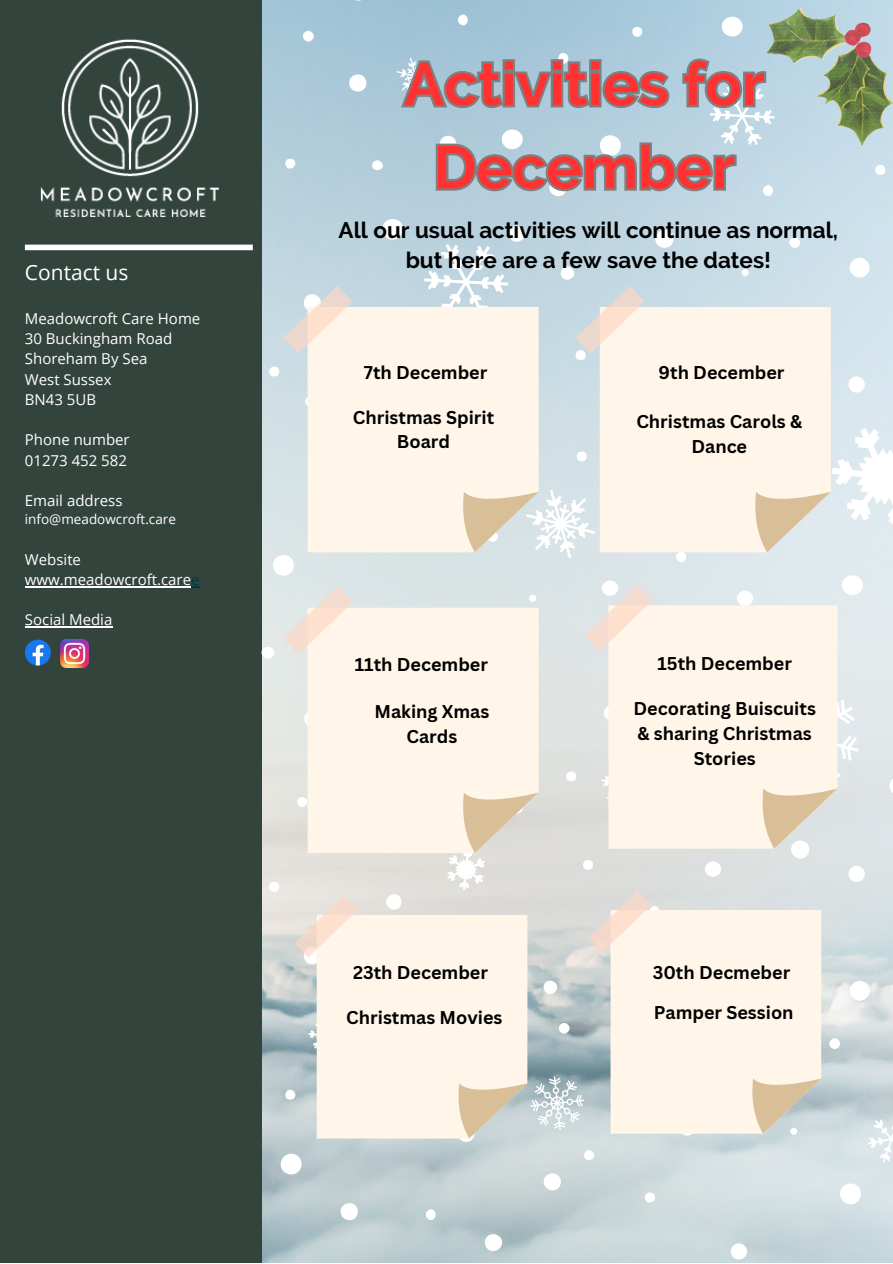
<style>
.page{position:relative;width:893px;height:1264px;background:#fff}
.page>*{position:absolute;margin:0;border:0;box-sizing:border-box;transform-origin:0 0}
.t1{font:700 60px/83.2px "Raleway";color:#ff3131;text-align:center}
.t2{font:700 22.5px/30.3px "Raleway";color:#000;text-align:center}
.t3{font:21px "Open Sans";color:#fff}
.t4{font:700 18px/24.8px "Canva Sans";color:#000;text-align:center}
.t5{font:15px "Open Sans";color:#fff}
.t6{font:13.5px "Open Sans";color:#fff}
.s1{color:#04383f}
</style>
<div class="page">
<img style="left:261px;top:0;width:631px;height:1262px">
<div style="left:0;top:0;width:261px;height:1262px;background:#33443c"></div>
<img style="left:24px;top:39px;width:228px;height:212px">
<div style="left:25px;top:244px;width:228px;height:6px;background:#fff"></div>
<div style="left:558px;top:1022px;width:11px;height:11px;background:#fff;border-radius:50%"></div>
<div style="left:543px;top:1173px;width:18px;height:17px;background:#fff;border-radius:50%"></div>
<div style="left:529px;top:594px;width:7px;height:8px;background:#fff;border-radius:50%"></div>
<div style="left:576px;top:451px;width:10px;height:10px;background:#fff;border-radius:50%"></div>
<div style="left:386px;top:894px;width:15px;height:15px;background:#fff;border-radius:50%"></div>
<div style="left:583px;top:860px;width:10px;height:9px;background:#fff;border-radius:50%"></div>
<div style="left:372px;top:160px;width:11px;height:10px;background:#fff;border-radius:50%"></div>
<div style="left:340px;top:1203px;width:18px;height:17px;background:#fff;border-radius:50%"></div>
<div style="left:269px;top:882px;width:10px;height:9px;background:#fff;border-radius:50%"></div>
<div style="left:741px;top:269px;width:7px;height:7px;background:#fff;border-radius:50%"></div>
<div style="left:508px;top:226px;width:17px;height:16px;background:#fff;border-radius:50%"></div>
<div style="left:304px;top:710px;width:16px;height:16px;background:#fff;border-radius:50%"></div>
<div style="left:736px;top:590px;width:17px;height:16px;background:#fff;border-radius:50%"></div>
<div style="left:485px;top:1233px;width:17px;height:18px;background:#fff;border-radius:50%"></div>
<div style="left:304px;top:947px;width:17px;height:17px;background:#fff;border-radius:50%"></div>
<div style="left:543px;top:980px;width:14px;height:14px;background:#fff;border-radius:50%"></div>
<div style="left:280px;top:1153px;width:21px;height:21px;background:#fff;border-radius:50%"></div>
<div style="left:791px;top:840px;width:18px;height:18px;background:#fff;border-radius:50%"></div>
<div style="left:840px;top:1183px;width:20px;height:21px;background:#fff;border-radius:50%"></div>
<div style="left:676px;top:551px;width:10px;height:11px;background:#fff;border-radius:50%"></div>
<div style="left:305px;top:396px;width:10px;height:10px;background:#fff;border-radius:50%"></div>
<div style="left:382px;top:219px;width:21px;height:21px;background:#fff;border-radius:50%"></div>
<div style="left:789px;top:237px;width:11px;height:11px;background:#fff;border-radius:50%"></div>
<div style="left:458px;top:15px;width:10px;height:10px;background:#fff;border-radius:50%"></div>
<div style="left:679px;top:1119px;width:16px;height:16px;background:#fff8ef;border-radius:50%"></div>
<div style="left:848px;top:376px;width:16px;height:16px;background:#fff;border-radius:50%"></div>
<div style="left:849px;top:980px;width:20px;height:20px;background:#fff;border-radius:50%"></div>
<svg style="left:601px;top:580px;width:17px;height:16px"></svg>
<svg style="left:889px;top:776px;width:3px;height:19px"></svg>
<div style="left:285px;top:1089px;width:10px;height:10px;background:#fff;border-radius:50%"></div>
<div style="left:584px;top:1150px;width:10px;height:9px;background:#fff;border-radius:50%"></div>
<div style="left:558px;top:53px;width:10px;height:11px;background:#fff;border-radius:50%"></div>
<div style="left:303px;top:31px;width:11px;height:11px;background:#fff;border-radius:50%"></div>
<div style="left:549px;top:179px;width:17px;height:17px;background:#fff;border-radius:50%"></div>
<div style="left:261px;top:647px;width:13px;height:11px;background:#fff;border-radius:50%"></div>
<div style="left:566px;top:771px;width:10px;height:10px;background:#fff;border-radius:50%"></div>
<div style="left:841px;top:575px;width:21px;height:20px;background:#fff;border-radius:50%"></div>
<div style="left:575px;top:350px;width:10px;height:10px;background:#fff;border-radius:50%"></div>
<div style="left:875px;top:165px;width:10px;height:10px;background:#fff;border-radius:50%"></div>
<div style="left:649px;top:906px;width:10px;height:10px;background:#fff;border-radius:50%"></div>
<div style="left:349px;top:74px;width:17px;height:17px;background:#fff;border-radius:50%"></div>
<div style="left:269px;top:366px;width:10px;height:10px;background:#fff;border-radius:50%"></div>
<svg style="left:458px;top:1125px;width:16px;height:16px"></svg>
<div style="left:730px;top:1243px;width:17px;height:16px;background:#fff;border-radius:50%"></div>
<div style="left:704px;top:861px;width:17px;height:15px;background:#fff;border-radius:50%"></div>
<div style="left:721px;top:17px;width:21px;height:19px;background:#fff;border-radius:50%"></div>
<div style="left:763px;top:185px;width:10px;height:11px;background:#fff;border-radius:50%"></div>
<div style="left:560px;top:266px;width:14px;height:14px;background:#fff;border-radius:50%"></div>
<div style="left:273px;top:555px;width:21px;height:20px;background:#fff;border-radius:50%"></div>
<div style="left:655px;top:230px;width:18px;height:18px;background:#fff;border-radius:50%"></div>
<div style="left:645px;top:1192px;width:10px;height:10px;background:#fff;border-radius:50%"></div>
<div style="left:297px;top:797px;width:10px;height:10px;background:#fff;border-radius:50%"></div>
<div style="left:829px;top:1038px;width:11px;height:11px;background:#fff;border-radius:50%"></div>
<div style="left:425px;top:1209px;width:10px;height:10px;background:#fff;border-radius:50%"></div>
<div style="left:790px;top:1127px;width:7px;height:7px;background:#fff;border-radius:50%"></div>
<div style="left:848px;top:865px;width:16px;height:17px;background:#fff;border-radius:50%"></div>
<div style="left:849px;top:258px;width:20px;height:19px;background:#fff;border-radius:50%"></div>
<svg style="left:603px;top:705px;width:17px;height:15px"></svg>
<svg style="left:350px;top:0;width:16px;height:1px"></svg>
<div style="left:285px;top:159px;width:10px;height:10px;background:#fff;border-radius:50%"></div>
<div style="left:632px;top:27px;width:10px;height:10px;background:#fff;border-radius:50%"></div>
<svg style="left:424px;top:244px;width:84px;height:63px"></svg>
<svg style="left:601px;top:762px;width:7px;height:47px"></svg>
<svg style="left:867px;top:1115px;width:25px;height:47px"></svg>
<svg style="left:308px;top:1021px;width:9px;height:29px"></svg>
<hr style="left:25px;top:586px;width:166px;height:1px;background:#fff">
<hr style="left:25px;top:626px;width:87px;height:1px;background:#fff">
<svg style="left:25px;top:639px;width:26px;height:26px"></svg>
<img style="left:61px;top:639px;width:28px;height:28px">
<div style="left:307px;top:307px;width:231px;height:245px;background:#fff6e9"></div>
<svg style="left:461px;top:489px;width:134px;height:69px;background:#e1e0d8"></svg>
<svg style="left:283px;top:286px;width:69px;height:67px;background:#e8e3dd"></svg>
<div style="left:599px;top:307px;width:231px;height:245px;background:#fff6e9"></div>
<svg style="left:753px;top:428px;width:139px;height:124px;background:#ecebe4"></svg>
<svg style="left:575px;top:286px;width:69px;height:67px;background:#e6e1dd"></svg>
<div style="left:608px;top:605px;width:229px;height:243px;background:#fff6e9"></div>
<svg style="left:748px;top:681px;width:110px;height:167px;background:#f2ebdf"></svg>
<svg style="left:584px;top:584px;width:69px;height:67px;background:#f1e7df"></svg>
<div style="left:317px;top:914px;width:210px;height:224px;background:#fff6e9"></div>
<svg style="left:457px;top:1076px;width:127px;height:62px;background:#d0d1c9"></svg>
<svg style="left:294px;top:895px;width:63px;height:62px;background:#f3e5db"></svg>
<div style="left:610px;top:910px;width:211px;height:223px;background:#fff6e9"></div>
<svg style="left:750px;top:1078px;width:71px;height:55px;background:#d5cdbc"></svg>
<svg style="left:588px;top:890px;width:63px;height:62px;background:#efe2d9"></svg>
<div style="left:307px;top:607px;width:231px;height:246px;background:#fff6e9"></div>
<svg style="left:447px;top:792px;width:91px;height:97px;background:#e4dbce"></svg>
<svg style="left:283px;top:586px;width:69px;height:68px;background:#f0e7df"></svg>
<svg style="left:397px;top:56px;width:377px;height:138px;background:#a6b8c2"></svg>
<img style="left:765px;top:7px;width:127px;height:140px">
<p class="t3" style="left:25px;top:258px;width:105px">Contact us</p>
<p class="t5" style="left:25px;top:308px;width:177px">Meadowcroft Care Home</p>
<p class="t5" style="left:25px;top:328px;width:149px">30 Buckingham Road</p>
<p class="t5" style="left:25px;top:348px;width:124px">Shoreham By Sea</p>
<p class="t5" style="left:25px;top:368px;width:88px">West Sussex</p>
<p class="t5" style="left:25px;top:389px;width:73px">BN43 5UB</p>
<p class="t5" style="left:25px;top:429px;width:106px">Phone number</p>
<p class="t5" style="left:25px;top:449px;width:103px">01273 452 582</p>
<p class="t5" style="left:25px;top:490px;width:99px">Email address</p>
<p class="t6" style="left:25px;top:509px;width:152px">info@meadowcroft.care</p>
<p class="t5" style="left:25px;top:548px;width:58px">Website</p>
<p class="t5" style="left:25px;top:569px;width:176px">www.meadowcroft.care<span class="s1">e</span></p>
<p class="t5" style="left:25px;top:609px;width:89px">Social Media</p>
<p class="t1" style="left:404px;top:42px;width:362px">Activities for<br>December</p>
<p class="t2" style="left:338px;top:214px;width:501px">All our usual activities will continue as normal, but here are a few save the dates!</p>
<p class="t4" style="left:364px;top:359px;width:125px">7th December</p>
<p class="t4" style="left:658px;top:359px;width:127px">9th December</p>
<p class="t4" style="left:353px;top:404px;width:143px">Christmas Spirit<br>Board</p>
<p class="t4" style="left:636px;top:409px;width:167px">Christmas Carols &amp;<br>Dance</p>
<p class="t4" style="left:355px;top:652px;width:135px">11th December</p>
<p class="t4" style="left:657px;top:650px;width:136px">15th December</p>
<p class="t4" style="left:374px;top:698px;width:116px">Making Xmas<br>Cards</p>
<p class="t4" style="left:633px;top:696px;width:184px">Decorating Buiscuits &amp; sharing Christmas<br>Stories</p>
<p class="t4" style="left:353px;top:960px;width:136px">23th December</p>
<p class="t4" style="left:652px;top:960px;width:139px">30th Decmeber</p>
<p class="t4" style="left:346px;top:1004px;width:158px">Christmas Movies</p>
<p class="t4" style="left:653px;top:999px;width:141px">Pamper Session</p>
</div>
